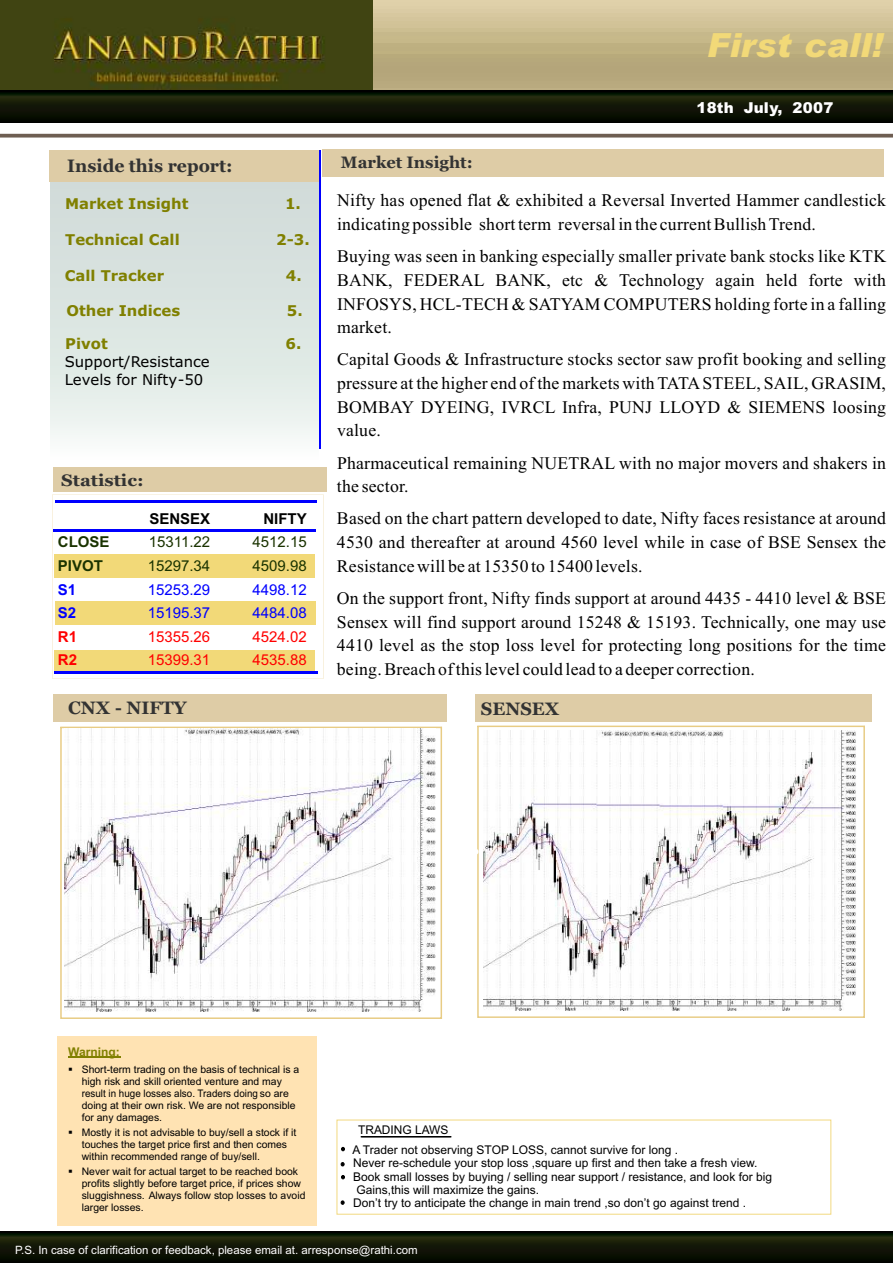
<style>
.page{position:relative;width:893px;height:1263px;background:#fff}
.page>*{position:absolute;margin:0;border:0;box-sizing:border-box;transform-origin:0 0}
.t1{font:italic 900 33.3px "Arial";letter-spacing:.005em;color:#f2d978}
.t2{font:700 17.85px "Georgia";color:#333}
.t3{font:17.7px/23.7px "Times New Roman";letter-spacing:.01em;color:#000;text-align:justify}
.t4{font:700 16.5px "Georgia";color:#333}
.t5{font:700 16.5px "Georgia";color:#333;scale:1.1 1}
.t6{font:15px "Arial";color:#1a3300}
.t7{font:15px "Arial";color:#00f}
.t8{font:15px "Arial";color:#f00}
.t9{font:900 15px "Arial";letter-spacing:.015em;color:#fff}
.t10{font:700 15px "Arial";color:#000}
.t11{font:700 15px "Arial";color:#1a3300}
.t12{font:700 15px "Arial";color:#00f}
.t13{font:700 15px "Arial";color:#f00}
.t14{font:700 14.85px "Verdana";color:#808000}
.t15{font:14.85px/18px "Verdana";color:#000}
.t16{font:12px/13.4px "Arial";color:#000}
.t17{font:700 12px "Arial";color:#808000}
.t18{font:11.4px "Arial";color:#fff}
.t19{font:10.35px/12.1px "Arial";color:#000}
</style>
<div class="page">
<svg style="left:52px;top:495px;width:272px;height:183px"></svg>
<img style="left:0;top:0;width:374px;height:91px">
<div style="left:55px;top:601px;width:260px;height:24px;background:#f2d978"></div>
<div style="left:54px;top:650px;width:261px;height:24px;background:#f2d978"></div>
<div style="left:50px;top:182px;width:269px;height:277px;background:linear-gradient(to bottom,#ccd8d5,#f1f7f4)"></div>
<div style="left:49px;top:150px;width:271px;height:32px;background:#decca6"></div>
<img style="left:374px;top:0;width:519px;height:92px">
<div style="left:55px;top:554px;width:260px;height:24px;background:#f2d978"></div>
<div style="left:322px;top:149px;width:561px;height:28px;background:#decca6"></div>
<div style="left:53px;top:695px;width:394px;height:27px;background:#decca6"></div>
<div style="left:475px;top:694px;width:397px;height:28px;background:#decca6"></div>
<div style="left:53px;top:467px;width:274px;height:25px;background:#decca6"></div>
<svg style="left:0;top:1231px;width:892px;height:32px;background:#0f1405"></svg>
<svg style="left:0;top:134px;width:893px;height:4px;background:#7e7065"></svg>
<svg style="left:60px;top:727px;width:382px;height:292px"></svg>
<svg style="left:477px;top:726px;width:388px;height:292px"></svg>
<div style="left:58px;top:1036px;width:259px;height:190px;background:#ffe3b3"></div>
<hr style="left:319px;top:150px;width:1px;height:299px;background:#00f">
<hr style="left:53px;top:530px;width:176px;height:2px;background:#00f">
<hr style="left:231px;top:530px;width:85px;height:2px;background:#00f">
<hr style="left:54px;top:672px;width:85px;height:2px;background:#00f">
<hr style="left:137px;top:672px;width:180px;height:2px;background:#00f">
<hr style="left:56px;top:500px;width:261px;height:2px;background:#00f">
<hr style="left:68px;top:1057px;width:52px;height:1px;background:#808000">
<svg style="left:337px;top:1120px;width:494px;height:94px"></svg>
<svg style="left:361px;top:1136px;width:90px;height:1px"></svg>
<svg style="left:341px;top:1147px;width:4px;height:4px"></svg>
<svg style="left:341px;top:1162px;width:3px;height:4px"></svg>
<svg style="left:341px;top:1175px;width:4px;height:4px"></svg>
<svg style="left:0;top:91px;width:892px;height:32px;background:#0f1405"></svg>
<img style="left:64px;top:729px;width:371px;height:283px">
<img style="left:483px;top:730px;width:373px;height:280px">
<h1 class="t1" style="left:707px;top:33px;width:177px">First call!</h1>
<p class="t2" style="left:67px;top:158px;width:167px">Inside this report:</p>
<p class="t14" style="left:65px;top:198px;width:125px">Market Insight</p>
<p class="t14" style="left:285px;top:198px;width:17px">1.</p>
<p class="t14" style="left:65px;top:233px;width:116px">Technical Call</p>
<p class="t14" style="left:276px;top:233px;width:35px">2-3.</p>
<p class="t14" style="left:65px;top:269px;width:101px">Call Tracker</p>
<p class="t14" style="left:286px;top:269px;width:17px">4.</p>
<p class="t14" style="left:66px;top:305px;width:115px">Other Indices</p>
<p class="t14" style="left:287px;top:305px;width:17px">5.</p>
<p class="t14" style="left:65px;top:338px;width:44px">Pivot</p>
<p class="t14" style="left:286px;top:338px;width:17px">6.</p>
<p class="t15" style="left:65px;top:354px;width:147px">Support/Resistance<br>Levels for Nifty-50</p>
<p class="t5" style="left:61px;top:474px;width:76px">Statistic:</p>
<p class="t10" style="left:149px;top:513px;width:62px">SENSEX</p>
<p class="t10" style="left:263px;top:513px;width:45px">NIFTY</p>
<p class="t11" style="left:58px;top:536px;width:53px">CLOSE</p>
<p class="t6" style="left:149px;top:536px;width:63px">15311.22</p>
<p class="t6" style="left:253px;top:536px;width:56px">4512.15</p>
<p class="t11" style="left:58px;top:560px;width:47px">PIVOT</p>
<p class="t6" style="left:148px;top:560px;width:64px">15297.34</p>
<p class="t6" style="left:253px;top:560px;width:56px">4509.98</p>
<p class="t12" style="left:58px;top:584px;width:20px">S1</p>
<p class="t7" style="left:148px;top:584px;width:64px">15253.29</p>
<p class="t7" style="left:253px;top:584px;width:56px">4498.12</p>
<p class="t12" style="left:58px;top:607px;width:20px">S2</p>
<p class="t7" style="left:148px;top:607px;width:64px">15195.37</p>
<p class="t7" style="left:253px;top:607px;width:56px">4484.08</p>
<p class="t13" style="left:58px;top:631px;width:21px">R1</p>
<p class="t8" style="left:148px;top:631px;width:64px">15355.26</p>
<p class="t8" style="left:253px;top:631px;width:56px">4524.02</p>
<p class="t13" style="left:58px;top:654px;width:21px">R2</p>
<p class="t8" style="left:148px;top:654px;width:64px">15399.31</p>
<p class="t8" style="left:253px;top:654px;width:56px">4535.88</p>
<p class="t9" style="left:697px;top:102px;width:79px">T9, 2007</p>
<p class="t9" style="left:696px;top:103px;width:138px">18th July, 2007</p>
<p class="t4" style="left:341px;top:156px;width:133px">Market Insight:</p>
<p class="t3" style="left:337px;top:190px;width:551px">Nifty has opened flat &amp; exhibited a Reversal Inverted Hammer candlestick indicating possible short term reversal in the current Bullish Trend.</p>
<p class="t3" style="left:337px;top:246px;width:551px">Buying was seen in banking especially smaller private bank stocks like KTK BANK, FEDERAL BANK, etc &amp; Technology again held forte with INFOSYS, HCL-TECH &amp; SATYAM COMPUTERS holding forte in a falling market.</p>
<p class="t3" style="left:337px;top:349px;width:551px">Capital Goods &amp; Infrastructure stocks sector saw profit booking and selling pressure at the higher end of the markets with TATASTEEL, SAIL, GRASIM, BOMBAY DYEING, IVRCL Infra, PUNJ LLOYD &amp; SIEMENS loosing value.</p>
<p class="t3" style="left:337px;top:453px;width:551px">Pharmaceutical remaining NUETRAL with no major movers and shakers in the sector.</p>
<p class="t3" style="left:337px;top:508px;width:551px">Based on the chart pattern developed to date, Nifty faces resistance at around 4530 and thereafter at around 4560 level while in case of BSE Sensex the Resistance will be at 15350 to 15400 levels.</p>
<p class="t3" style="left:337px;top:588px;width:551px">On the support front, Nifty finds support at around 4435 - 4410 level &amp; BSE Sensex will find support around 15248 &amp; 15193. Technically, one may use 4410 level as the stop loss level for protecting long positions for the time being. Breach of this level could lead to a deeper correction.</p>
<p class="t2" style="left:68px;top:701px;width:120px">CNX - NIFTY</p>
<p class="t2" style="left:481px;top:701px;width:80px">SENSEX</p>
<p class="t17" style="left:68px;top:1047px;width:53px">Warning:</p>
<p class="t19" style="left:82px;top:1064px;width:219px;text-indent:-13px">▪Short-term trading on the basis of technical is a high risk and skill oriented venture and may result in huge losses also. Traders doing so are doing at their own risk. We are not responsible for any damages.</p>
<p class="t19" style="left:82px;top:1127px;width:216px;text-indent:-13px">▪Mostly it is not advisable to buy/sell a stock if it touches the target price first and then comes within recommended range of buy/sell.</p>
<p class="t19" style="left:82px;top:1166px;width:225px;text-indent:-13px">▪Never wait for actual target to be reached book profits slightly before target price, if prices show sluggishness. Always follow stop losses to avoid larger losses.</p>
<p class="t16" style="left:352px;top:1120px;width:327px;line-height:20.1px;text-indent:6px">TRADING LAWS<br>A Trader not observing STOP LOSS, cannot survive for long .</p>
<p class="t16" style="left:353px;top:1157px;width:420px">Never re-schedule your stop loss ,square up first and then take a fresh view.<br>Book small losses by buying / selling near support / resistance, and look for big Gains,this will maximize the gains.<br>Don’t try to anticipate the change in main trend ,so don’t go against trend .</p>
<p class="t18" style="left:15px;top:1246px;width:404px">P.S. In case of clarification or feedback, please email at. arresponse@rathi.com</p>
</div>
